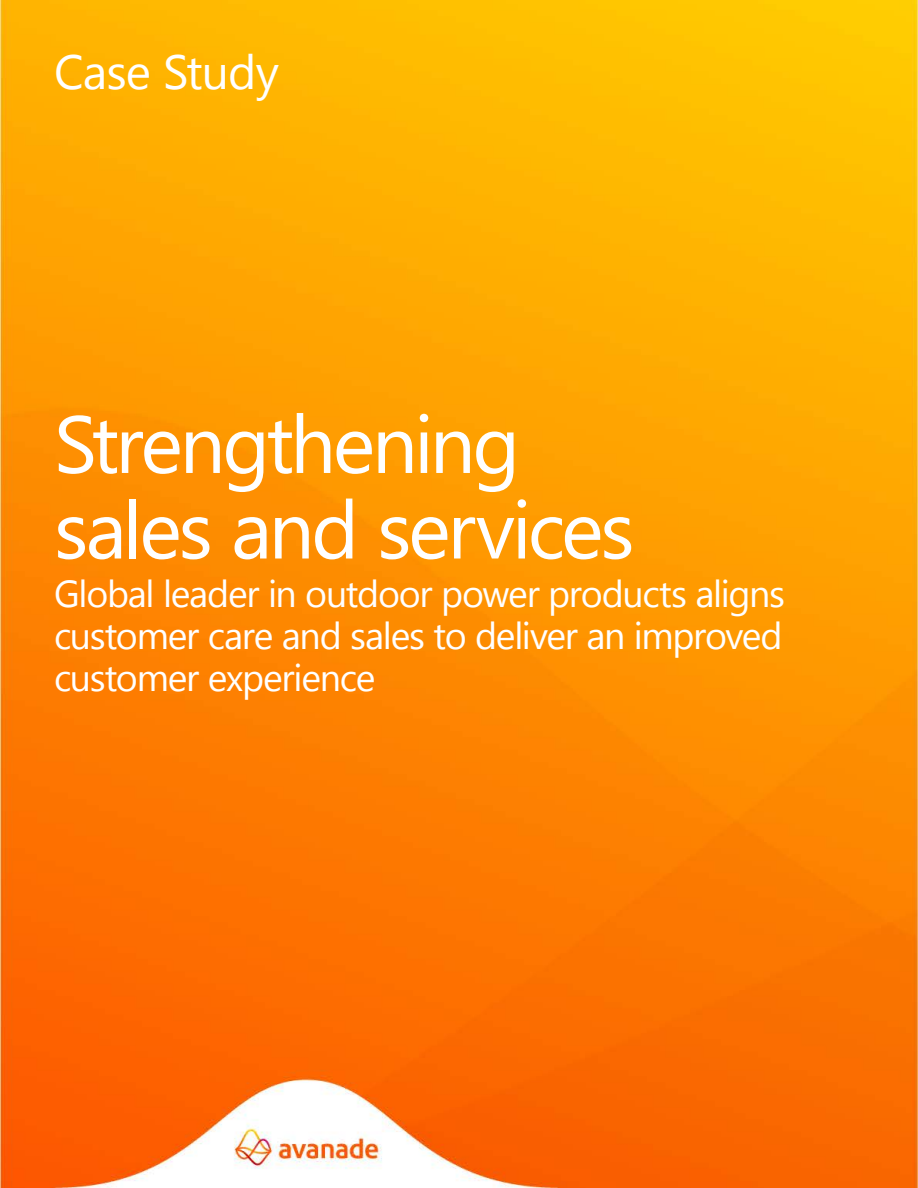
<style>
.page{position:relative;width:918px;height:1188px;background:#fff}
.page>*{position:absolute;margin:0;border:0;box-sizing:border-box;transform-origin:0 0}
.t1{font:81px/85.5px "Segoe UI";letter-spacing:-.04em;color:#fff}
.t2{font:48px "Segoe UI";letter-spacing:-.02em;color:#fff}
.t3{font:37.5px/42px "Segoe UI";letter-spacing:-.035em;color:#fff;text-align:justify}
</style>
<div class="page">
<img style="left:0;top:0;width:918px;height:1188px">
<p class="t2" style="left:54px;top:39px;width:226px">Case Study</p>
<h1 class="t1" style="left:54px;top:398px;width:582px">Strengthening sales and services</h1>
<p class="t3" style="left:54px;top:571px;width:732px">Global leader in outdoor power products aligns customer care and sales to deliver an improved customer experience</p>
</div>
